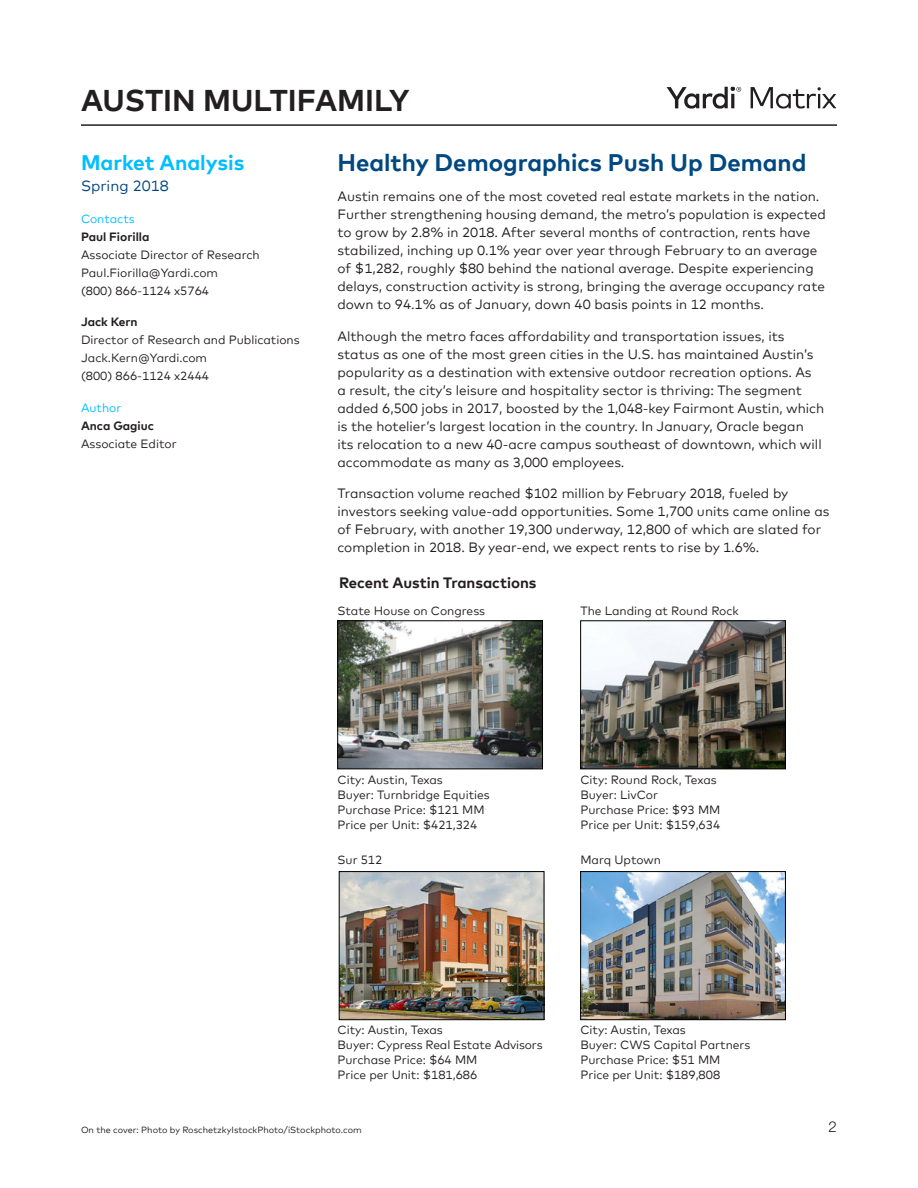
<style>
.page{position:relative;width:918px;height:1188px;background:#fff}
.page>*{position:absolute;margin:0;border:0;box-sizing:border-box;transform-origin:0 0}
.Heading_1{font:700 30px "Mark Offc Pro";color:#231f20}
.Matrix_Head{font:700 24px "Mark Offc Pro";color:#004881}
.Matrix_Body_Note{font:700 21px "Mark Offc Pro";color:#00beff}
.Matrix_Chart_Heads{font:700 15px "Mark Offc Pro";color:#231f20}
.Matrix_Body_Note-2{font:15px "Mark Offc Pro";color:#00467f}
.t1{font:300 15px "Helvetica Neue LT Std";color:#231f20}
.Matrix_Body{font:13.5px/18px "Mark Offc Pro";color:#231f20}
.Matrix_Body_Note-3{font:12px/18px "Mark Offc Pro";color:#231f20}
.Matrix_Body_Note-4{font:12px "Mark Offc Pro";color:#00bdff}
.Matrix_Body_Note-5{font:9px "Mark Offc Pro";color:#231f20}
.s1{font-weight:700}
</style>
<div class="page">
<hr style="left:81px;top:124px;width:756px;height:2px;background:#231f20">
<svg style="left:667px;top:86px;width:74px;height:23px"></svg>
<svg style="left:751px;top:87px;width:85px;height:22px"></svg>
<img style="left:582px;top:623px;width:202px;height:144px">
<div style="left:580px;top:621px;width:206px;height:148px;border:1px solid #000"></div>
<img style="left:582px;top:873px;width:202px;height:145px">
<div style="left:580px;top:871px;width:206px;height:149px;border:1px solid #000"></div>
<img style="left:340px;top:623px;width:201px;height:144px">
<div style="left:338px;top:621px;width:205px;height:148px;border:1px solid #000"></div>
<img style="left:341px;top:873px;width:201px;height:145px">
<div style="left:339px;top:871px;width:205px;height:149px;border:1px solid #000"></div>
<p class="Heading_1" style="left:81px;top:77px;width:330px">AUSTIN MULTIFAMILY</p>
<p class="Matrix_Body_Note" style="left:81px;top:147px;width:165px">Market Analysis</p>
<p class="Matrix_Body_Note-2" style="left:81px;top:175px;width:89px">Spring 2018</p>
<p class="Matrix_Body_Note-4" style="left:81px;top:209px;width:55px">Contacts</p>
<p class="Matrix_Body_Note-3" style="left:81px;top:226px;width:180px"><span class="s1">Paul Fiorilla<br></span>Associate Director of Research<br>Paul.Fiorilla@Yardi.com<br>(800) 866-1124 x5764</p>
<p class="Matrix_Body_Note-3" style="left:81px;top:312px;width:220px"><span class="s1">Jack Kern<br></span>Director of Research and Publications<br>Jack.Kern@Yardi.com<br>(800) 866-1124 x2444</p>
<p class="Matrix_Body_Note-4" style="left:81px;top:398px;width:42px">Author</p>
<p class="Matrix_Body_Note-3" style="left:81px;top:415px;width:97px"><span class="s1">Anca Gagiuc<br></span>Associate Editor</p>
<p class="Matrix_Head" style="left:338px;top:144px;width:470px">Healthy Demographics Push Up Demand</p>
<p class="Matrix_Body" style="left:338px;top:186px;width:490px">Austin remains one of the most coveted real estate markets in the nation.<br>Further strengthening housing demand, the metro’s population is expected to grow by 2.8% in 2018. After several months of contraction, rents have stabilized, inching up 0.1% year over year through February to an average of $1,282, roughly $80 behind the national average. Despite experiencing delays, construction activity is strong, bringing the average occupancy rate down to 94.1% as of January, down 40 basis points in 12 months.</p>
<p class="Matrix_Body" style="left:338px;top:326px;width:488px">Although the metro faces affordability and transportation issues, its status as one of the most green cities in the U.S. has maintained Austin’s popularity as a destination with extensive outdoor recreation options. As<br>a result, the city’s leisure and hospitality sector is thriving: The segment added 6,500 jobs in 2017, boosted by the 1,048-key Fairmont Austin, which is the hotelier’s largest location in the country. In January, Oracle began<br>its relocation to a new 40-acre campus southeast of downtown, which will accommodate as many as 3,000 employees.</p>
<p class="Matrix_Body" style="left:338px;top:483px;width:493px">Transaction volume reached $102 million by February 2018, fueled by investors seeking value-add opportunities. Some 1,700 units came online as of February, with another 19,300 underway, 12,800 of which are slated for completion in 2018. By year-end, we expect rents to rise by 1.6%.</p>
<p class="Matrix_Chart_Heads" style="left:339px;top:571px;width:199px">Recent Austin Transactions</p>
<p class="Matrix_Body_Note-3" style="left:338px;top:601px;width:149px">State House on Congress</p>
<p class="Matrix_Body_Note-3" style="left:580px;top:601px;width:160px">The Landing at Round Rock</p>
<p class="Matrix_Body_Note-3" style="left:338px;top:769px;width:107px">City: Austin, Texas</p>
<p class="Matrix_Body_Note-3" style="left:338px;top:786px;width:154px;line-height:15px">Buyer: Turnbridge Equities<br>Purchase Price: $121 MM</p>
<p class="Matrix_Body_Note-3" style="left:338px;top:814px;width:141px">Price per Unit: $421,324</p>
<p class="Matrix_Body_Note-3" style="left:338px;top:850px;width:46px">Sur 512</p>
<p class="Matrix_Body_Note-3" style="left:580px;top:769px;width:138px">City: Round Rock, Texas</p>
<p class="Matrix_Body_Note-3" style="left:580px;top:786px;width:142px;line-height:15px">Buyer: LivCor<br>Purchase Price: $93 MM</p>
<p class="Matrix_Body_Note-3" style="left:580px;top:814px;width:141px">Price per Unit: $159,634</p>
<p class="Matrix_Body_Note-3" style="left:580px;top:850px;width:82px">Marq Uptown</p>
<p class="Matrix_Body_Note-3" style="left:338px;top:1022px;width:207px;line-height:15px">City: Austin, Texas<br>Buyer: Cypress Real Estate Advisors<br>Purchase Price: $64 MM</p>
<p class="Matrix_Body_Note-3" style="left:338px;top:1065px;width:141px">Price per Unit: $181,686</p>
<p class="Matrix_Body_Note-3" style="left:580px;top:1020px;width:107px">City: Austin, Texas</p>
<p class="Matrix_Body_Note-3" style="left:580px;top:1035px;width:172px">Buyer: CWS Capital Partners</p>
<p class="Matrix_Body_Note-3" style="left:580px;top:1050px;width:142px">Purchase Price: $51 MM</p>
<p class="Matrix_Body_Note-3" style="left:580px;top:1065px;width:141px">Price per Unit: $189,808</p>
<p class="Matrix_Body_Note-5" style="left:81px;top:1123px;width:282px">On the cover: Photo by RoschetzkyIstockPhoto/iStockphoto.com</p>
<p class="t1" style="left:829px;top:1118px;width:10px">2</p>
</div>
